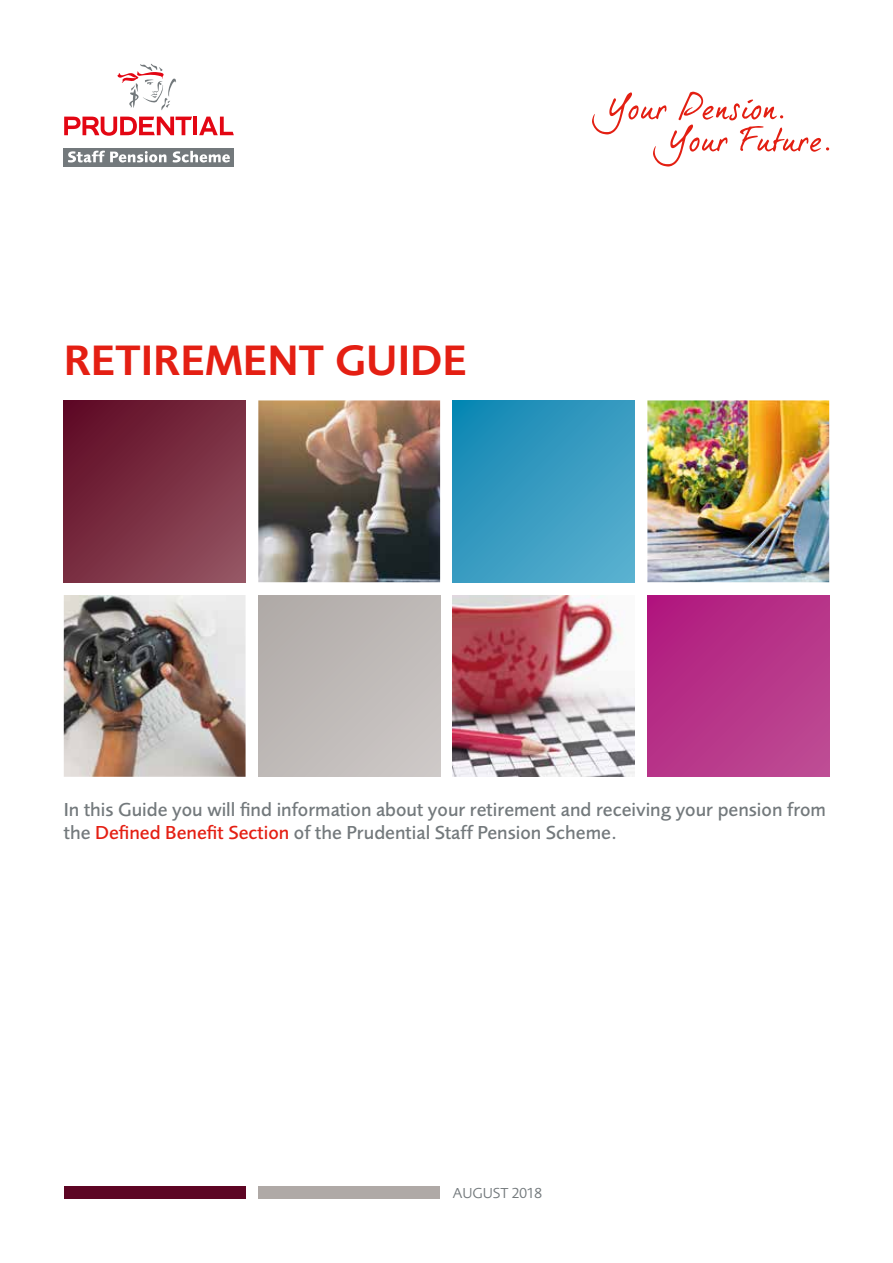
<style>
.page{position:relative;width:893px;height:1263px;background:#fff}
.page>*{position:absolute;margin:0;border:0;box-sizing:border-box;transform-origin:0 0}
.t1{font:600 44.1px "Pru Sans";color:#e41f13}
.t2{font:500 19.5px/22.5px "Pru Sans";color:#73797c}
.t3{font:15px "Pru Sans";color:#73797c}
.s1{color:#e41f13}
</style>
<div class="page">
<div style="left:64px;top:148px;width:170px;height:18px;background:#73797c"></div>
<svg style="left:117px;top:64px;width:59px;height:46px"></svg>
<hr style="left:193px;top:117px;width:4px;height:18px;background:#e30613">
<svg style="left:199px;top:117px;width:35px;height:18px"></svg>
<svg style="left:64px;top:117px;width:128px;height:19px"></svg>
<svg style="left:68px;top:151px;width:98px;height:11px"></svg>
<svg style="left:173px;top:151px;width:57px;height:11px"></svg>
<svg style="left:64px;top:400px;width:182px;height:182px;background:#792e42"></svg>
<img style="left:64px;top:595px;width:182px;height:182px">
<div style="left:258px;top:595px;width:182px;height:182px;background:linear-gradient(to right,#b6b1ae,#c7c2c0)"></div>
<img style="left:453px;top:595px;width:182px;height:182px">
<img style="left:258px;top:400px;width:182px;height:182px">
<svg style="left:647px;top:595px;width:182px;height:182px;background:#b73388"></svg>
<img style="left:647px;top:400px;width:182px;height:182px">
<svg style="left:453px;top:400px;width:182px;height:182px;background:#369bc1"></svg>
<div style="left:64px;top:1187px;width:182px;height:12px;background:#5d0524"></div>
<div style="left:258px;top:1187px;width:182px;height:12px;background:#afa9a6"></div>
<svg style="left:592px;top:92px;width:237px;height:74px"></svg>
<h1 class="t1" style="left:64px;top:335px;width:405px">RETIREMENT GUIDE</h1>
<p class="t2" style="left:64px;top:798px;width:764px">In this Guide you will find information about your retirement and receiving your pension from the <span class="s1">Defined Benefit Section</span> of the Prudential Staff Pension Scheme.</p>
<p class="t3" style="left:453px;top:1184px;width:91px">AUGUST 2018</p>
</div>
